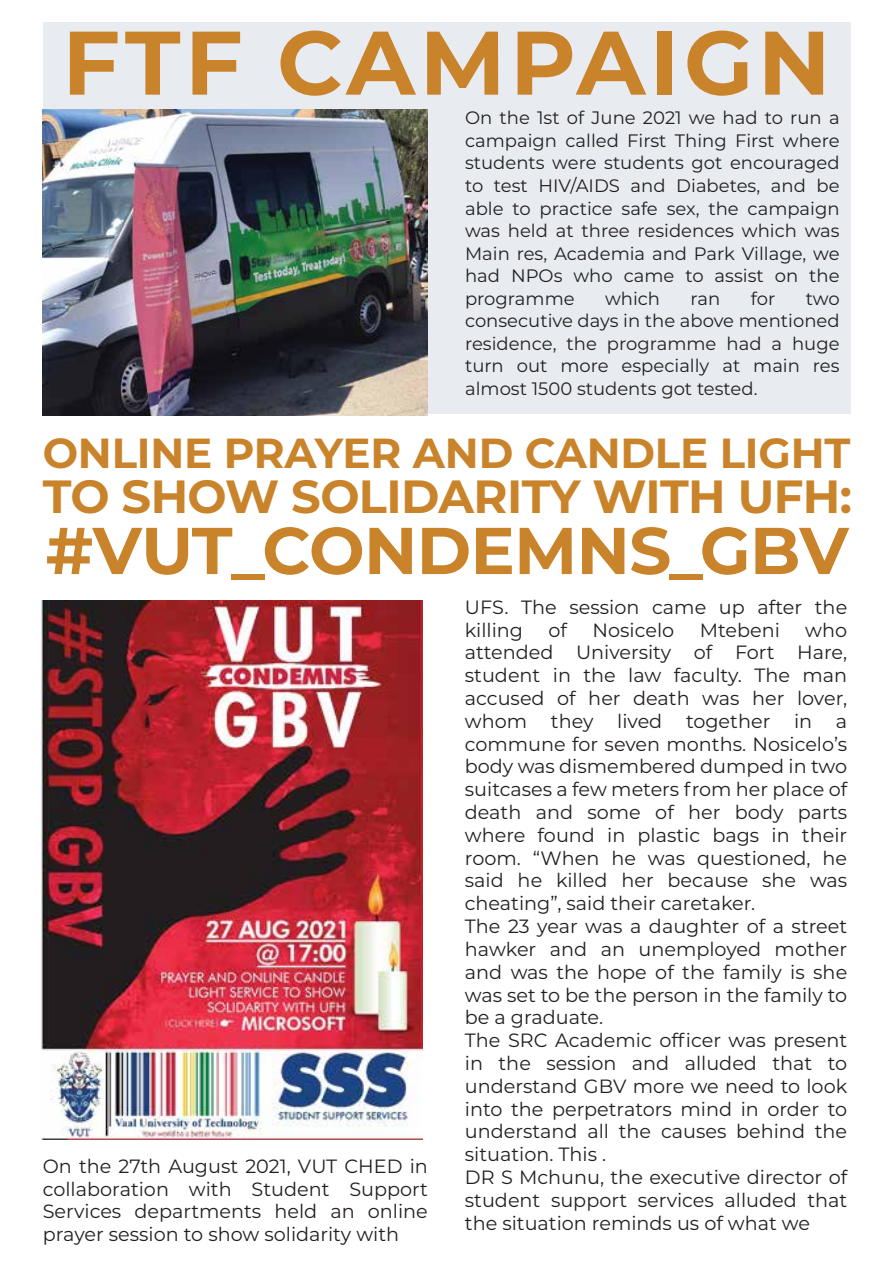
<style>
.page{position:relative;width:893px;height:1263px;background:#fff}
.page>*{position:absolute;margin:0;border:0;box-sizing:border-box;transform-origin:0 0}
.t1{font:700 90px "Montserrat";letter-spacing:.05em;color:#c9832a}
.t2{font:700 66px "Montserrat";letter-spacing:-.01em;color:#c9832a}
.t3{font:700 46.5px "Montserrat";letter-spacing:-.015em;color:#c9832a}
.t4{font:700 42px "Montserrat";letter-spacing:-.005em;color:#c9832a}
.t5{font:19.2px/22.8px "Montserrat";color:#231f20}
.t6{font:18px/22.5px "Montserrat";color:#231f20;text-align:justify}
</style>
<div class="page">
<div style="left:43px;top:23px;width:807px;height:391px;background:#e8ebf0"></div>
<img style="left:41px;top:600px;width:381px;height:540px">
<img style="left:42px;top:110px;width:385px;height:306px">
<h1 class="t1" style="left:62px;top:-2px;width:770px">FTF CAMPAIGN</h1>
<p class="t6" style="left:465px;top:106px;width:376px">On the 1st of June 2021 we had to run a campaign called First Thing First where students were students got encouraged to test HIV/AIDS and Diabetes, and be able to practice safe sex, the campaign was held at three residences which was Main res, Academia and Park Village, we had NPOs who came to assist on the programme</p>
<p class="t6" style="left:605px;top:286px;width:57px">which</p>
<p class="t6" style="left:690px;top:286px;width:31px">ran</p>
<p class="t6" style="left:751px;top:286px;width:26px">for</p>
<p class="t6" style="left:465px;top:286px;width:376px;text-indent:341px">two consecutive days in the above mentioned residence, the programme had a huge turn out more especially at main res almost 1500 students got tested.</p>
<h3 class="t4" style="left:43px;top:422px;width:809px">ONLINE PRAYER AND CANDLE LIGHT</h3>
<h3 class="t3" style="left:43px;top:463px;width:811px">TO SHOW SOLIDARITY WITH UFH:</h3>
<h2 class="t2" style="left:46px;top:503px;width:804px">#VUT_CONDEMNS_GBV</h2>
<p class="t5" style="left:43px;top:1154px;width:387px;text-align:justify">On the 27th August 2021, VUT CHED in collaboration with Student Support Services departments held an online prayer session to show solidarity with</p>
<p class="t5" style="left:465px;top:595px;width:384px">UFS. The session came up after the killing</p>
<p class="t5" style="left:549px;top:618px;width:20px">of</p>
<p class="t5" style="left:593px;top:618px;width:83px">Nosicelo</p>
<p class="t5" style="left:700px;top:618px;width:82px">Mtebeni</p>
<p class="t5" style="left:465px;top:618px;width:384px;text-indent:340px">who attended University of Fort Hare, student in the law faculty. The man accused of her death was her lover, whom they lived together in a commune for seven months. Nosicelo’s body was dismembered dumped in two suitcases a few meters from her place of death and some of her body parts where found in plastic bags in their room. “When he was questioned, he said he killed her because she was cheating”, said their caretaker.<br>The 23 year was a daughter of a street hawker and an unemployed mother and was the hope of the family is she was set to be the person in the family to be a graduate.<br>The SRC Academic officer was present in the session and alluded that to understand GBV more we need to look into the perpetrators mind in order to understand all the causes behind the situation. This .<br>DR S Mchunu, the executive director of student support services alluded that the situation reminds us of what we</p>
</div>
